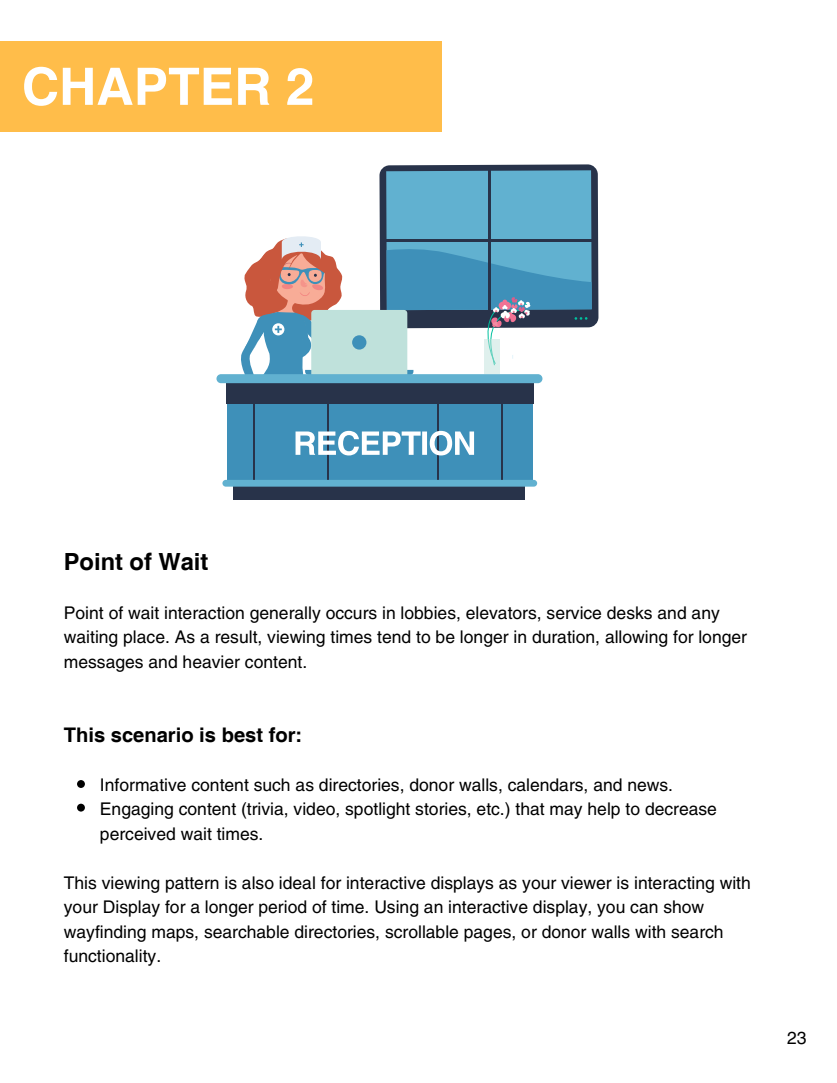
<style>
.page{position:relative;width:837px;height:1083px;background:#fff}
.page>*{position:absolute;margin:0;border:0;box-sizing:border-box;transform-origin:0 0}
.t1{font:700 51.62px "Helvetica";color:#fff}
.t2{font:700 23.62px "Helvetica";color:#000}
.t3{font:700 20.12px "Helvetica";color:#000}
.t4{font:17.5px/24.5px "Helvetica";color:#000}
</style>
<div class="page">
<div style="left:233px;top:483px;width:292px;height:17px;background:#28334a"></div>
<div style="left:227px;top:389px;width:306px;height:94px;background:#3e90b9"></div>
<div style="left:227px;top:382px;width:307px;height:21px;background:#28334a"></div>
<div style="left:216px;top:374px;width:326px;height:9px;background:#61b1d0;border-radius:5px"></div>
<div style="left:222px;top:480px;width:315px;height:6px;background:#61b1d0;border-radius:3px"></div>
<svg style="left:238px;top:164px;width:360px;height:323px"></svg>
<svg style="left:484px;top:339px;width:16px;height:34px"></svg>
<div style="left:77px;top:780px;width:8px;height:8px;background:#000;border-radius:50%"></div>
<div style="left:77px;top:803px;width:8px;height:8px;background:#000;border-radius:50%"></div>
<div style="left:0;top:41px;width:442px;height:91px;background:#ffbd4a"></div>
<h1 class="t1" style="left:22px;top:57px;width:294px">CHAPTER 2</h1>
<h2 class="t2" style="left:64px;top:548px;width:146px">Point of Wait</h2>
<p class="t4" style="left:64px;top:600px;width:684px">Point of wait interaction generally occurs in lobbies, elevators, service desks and any waiting place. As a result, viewing times tend to be longer in duration, allowing for longer messages and heavier content.</p>
<p class="t3" style="left:64px;top:722px;width:240px">This scenario is best for:</p>
<p class="t4" style="left:100px;top:772px;width:618px">Informative content such as directories, donor walls, calendars, and news.<br>Engaging content (trivia, video, spotlight stories, etc.) that may help to decrease perceived wait times.</p>
<p class="t4" style="left:64px;top:870px;width:688px">This viewing pattern is also ideal for interactive displays as your viewer is interacting with your Display for a longer period of time. Using an interactive display, you can show wayfinding maps, searchable directories, scrollable pages, or donor walls with search functionality.</p>
<p class="t4" style="left:787px;top:1025px;width:21px">23</p>
</div>
